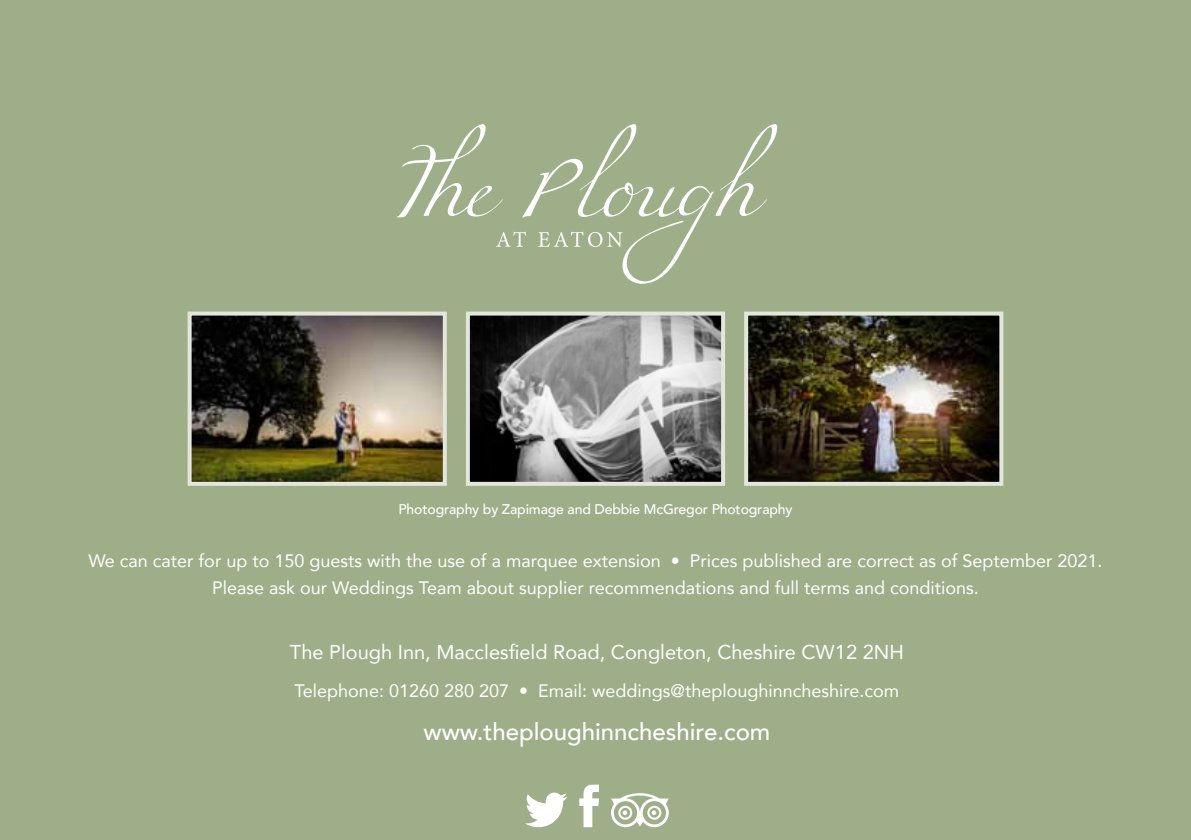
<style>
.page{position:relative;width:1191px;height:840px;background:#fff}
.page>*{position:absolute;margin:0;border:0;box-sizing:border-box;transform-origin:0 0}
.t1{font:500 24px "Avenir";color:#fff}
.t2{font:20px "Avenir";color:#fff}
.t3{font:18px/27.2px "Avenir";color:#fff;text-align:center}
.t4{font:500 14px "Avenir";letter-spacing:-.01em;color:#fff}
</style>
<div class="page">
<div style="left:0;top:0;width:1191px;height:839px;background:#9dae88"></div>
<svg style="left:397px;top:124px;width:380px;height:159px"></svg>
<svg style="left:496px;top:231px;width:126px;height:16px"></svg>
<img style="left:193px;top:316px;width:249px;height:164px">
<div style="left:188px;top:311px;width:259px;height:174px;border:4px solid #e2e6db"></div>
<img style="left:471px;top:316px;width:249px;height:164px">
<div style="left:466px;top:311px;width:259px;height:174px;border:4px solid #e2e6db"></div>
<img style="left:749px;top:316px;width:249px;height:164px">
<div style="left:744px;top:311px;width:259px;height:174px;border:4px solid #e2e6db"></div>
<svg style="left:611px;top:793px;width:58px;height:33px"></svg>
<svg style="left:525px;top:792px;width:42px;height:34px"></svg>
<svg style="left:579px;top:784px;width:20px;height:42px"></svg>
<p class="t4" style="left:398px;top:497px;width:395px">Photography by Zapimage and Debbie McGregor Photography</p>
<p class="t3" style="left:88px;top:546px;width:1015px">We can cater for up to 150 guests with the use of a marquee extension • Prices published are correct as of September 2021.<br>Please ask our Weddings Team about supplier recommendations and full terms and conditions.</p>
<p class="t2" style="left:290px;top:636px;width:615px">The Plough Inn, Macclesfield Road, Congleton, Cheshire CW12 2NH</p>
<p class="t3" style="left:294px;top:676px;width:606px">Telephone: 01260 280 207 • Email: weddings@theploughinncheshire.com</p>
<h1 class="t1" style="left:423px;top:710px;width:348px">www.theploughinncheshire.com</h1>
</div>
